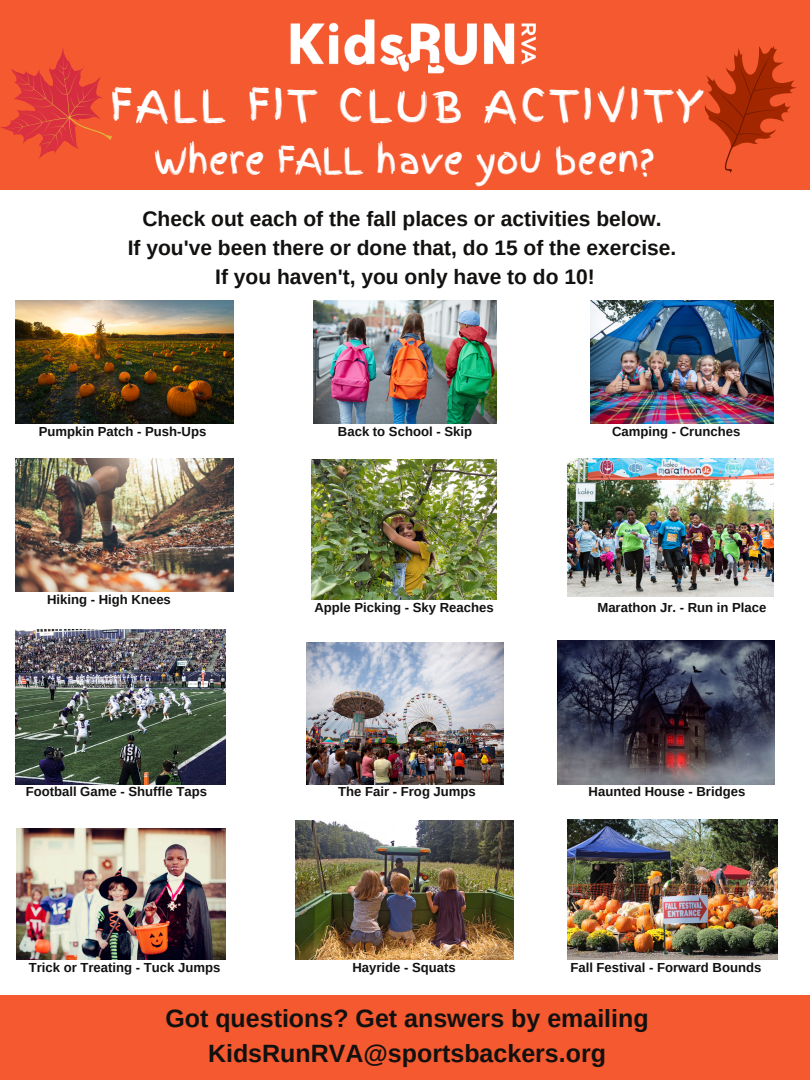
<style>
.page{position:relative;width:810px;height:1080px;background:#fff}
.page>*{position:absolute;margin:0;border:0;box-sizing:border-box;transform-origin:0 0}
.t1{font:43.12px "Finger Paint";letter-spacing:.075em;color:#fff}
.t2{font:35.19px "Finger Paint";color:#fff}
.t3{font:700 25px/34.7px "Arimo";color:#131110;text-align:center}
.t4{font:700 21px/29.1px "Arimo";color:#131110;text-align:center}
.t5{font:700 13.12px "Arimo";color:#131110}
</style>
<div class="page">
<div style="left:0;top:0;width:810px;height:189px;background:#f4592f"></div>
<svg style="left:1px;top:49px;width:111px;height:110px"></svg>
<svg style="left:704px;top:46px;width:93px;height:127px"></svg>
<div style="left:0;top:995px;width:810px;height:85px;background:#f4592f"></div>
<img style="left:290px;top:19px;width:246px;height:55px">
<img style="left:16px;top:301px;width:218px;height:123px">
<img style="left:16px;top:459px;width:218px;height:133px">
<img style="left:16px;top:630px;width:210px;height:154px">
<img style="left:16px;top:829px;width:210px;height:130px">
<img style="left:313px;top:301px;width:184px;height:123px">
<img style="left:311px;top:460px;width:186px;height:139px">
<img style="left:307px;top:643px;width:196px;height:141px">
<img style="left:296px;top:820px;width:217px;height:139px">
<img style="left:590px;top:301px;width:184px;height:123px">
<img style="left:567px;top:459px;width:207px;height:138px">
<img style="left:558px;top:640px;width:216px;height:144px">
<img style="left:567px;top:819px;width:211px;height:140px">
<h1 class="t1" style="left:110px;top:74px;width:596px">FALL FIT CLUB ACTIVITY</h1>
<h2 class="t2" style="left:155px;top:135px;width:502px">Where FALL have you been?</h2>
<h3 class="t4" style="left:128px;top:204px;width:550px">Check out each of the fall places or activities below.<br>If you've been there or done that, do 15 of the exercise.<br>If you haven't, you only have to do 10!</h3>
<p class="t5" style="left:39px;top:424px;width:169px">Pumpkin Patch - Push-Ups</p>
<p class="t5" style="left:338px;top:424px;width:136px">Back to School - Skip</p>
<p class="t5" style="left:612px;top:424px;width:130px">Camping - Crunches</p>
<p class="t5" style="left:47px;top:592px;width:125px">Hiking - High Knees</p>
<p class="t5" style="left:314px;top:600px;width:181px">Apple Picking - Sky Reaches</p>
<p class="t5" style="left:597px;top:600px;width:171px">Marathon Jr. - Run in Place</p>
<p class="t5" style="left:26px;top:785px;width:183px">Football Game - Shuffle Taps</p>
<p class="t5" style="left:338px;top:785px;width:139px">The Fair - Frog Jumps</p>
<p class="t5" style="left:589px;top:785px;width:158px">Haunted House - Bridges</p>
<p class="t5" style="left:29px;top:960px;width:193px">Trick or Treating - Tuck Jumps</p>
<p class="t5" style="left:352px;top:960px;width:105px">Hayride - Squats</p>
<p class="t5" style="left:570px;top:960px;width:192px">Fall Festival - Forward Bounds</p>
<h3 class="t3" style="left:165px;top:1001px;width:485px">Got questions? Get answers by emailing<br>KidsRunRVA@sportsbackers.org</h3>
</div>
